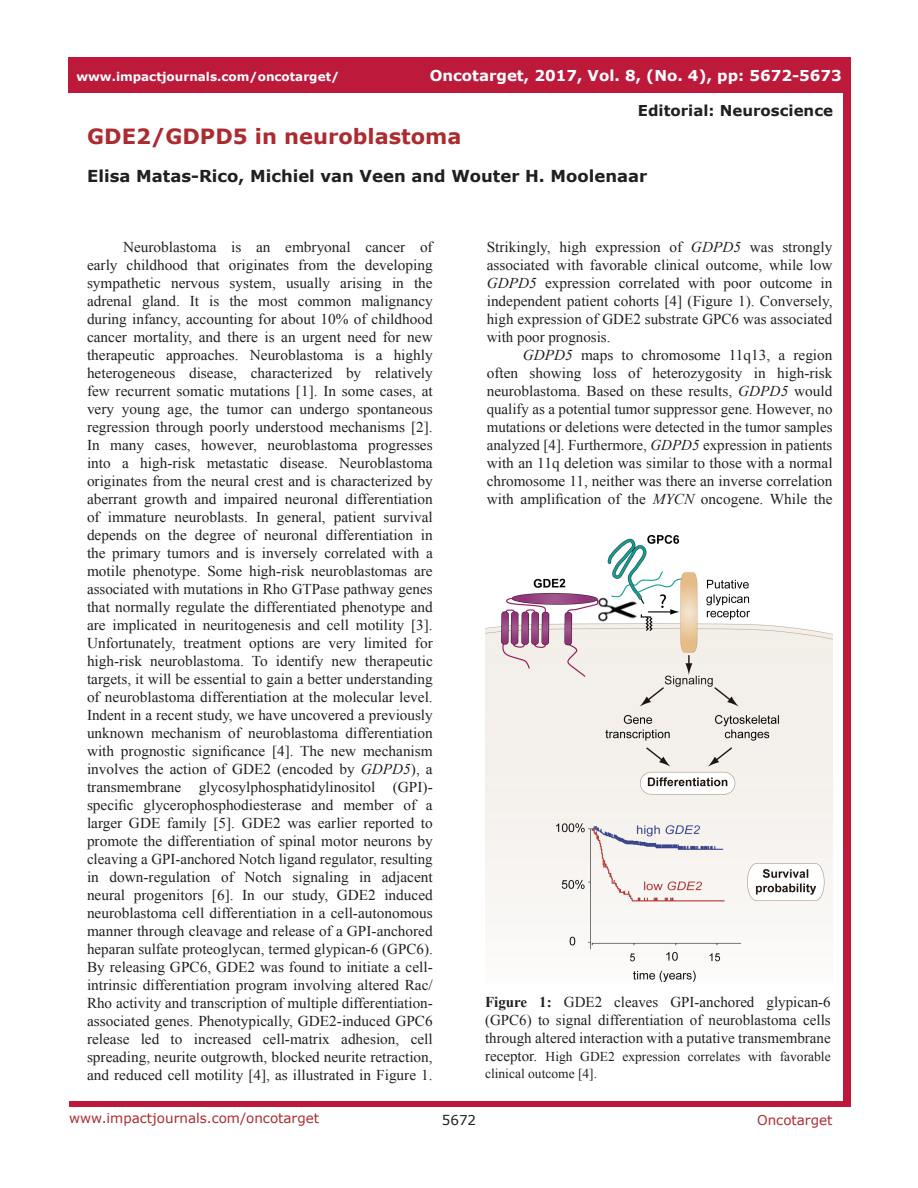
<style>
.page{position:relative;width:918px;height:1188px;background:#fff}
.page>*{position:absolute;margin:0;border:0;box-sizing:border-box;transform-origin:0 0}
.t1{font:700 21px "Verdana";color:#ac2b31}
.Authors{font:700 16.5px "Verdana";color:#221f22}
.BodyTextEditorial{font:15px/18px "Times New Roman";color:#221f22;text-align:justify}
.FigureText{font:15px/18px "Times New Roman";color:#221f22;text-align:justify}
.t2{font:700 15px "Verdana";color:#fff}
.t3{font:700 15px "Verdana";color:#231f20}
.FigureText-2{font:13.5px/16.2px "Times New Roman";color:#221f22}
.t4{font:13.5px "Verdana";color:#ac2b31}
.t5{font:13.5px "Verdana";color:#221f22}
.t6{font:700 12px "Verdana";color:#fff}
.s1{font-style:italic}
.s2{font-weight:700}
.s3{font-size:15px}
</style>
<div class="page">
<div style="left:69px;top:57px;width:781px;height:36px;background:#bd1a3b"></div>
<img style="left:485px;top:536px;width:347px;height:447px">
<p class="t6" style="left:76px;top:68px;width:264px">www.impactjournals.com/oncotarget/</p>
<p class="t2" style="left:430px;top:65px;width:414px">Oncotarget, 2017, Vol. 8, (No. 4), pp: 5672-5673</p>
<p class="t3" style="left:638px;top:100px;width:197px">Editorial: Neuroscience</p>
<p class="t1" style="left:87px;top:122px;width:376px">GDE2/GDPD5 in neuroblastoma</p>
<p class="Authors" style="left:87px;top:164px;width:561px">Elisa Matas-Rico, Michiel van Veen and Wouter H. Moolenaar</p>
<p class="BodyTextEditorial" style="left:87px;top:237px;width:347px;text-indent:36px">Neuroblastoma is an embryonal cancer of early childhood that originates from the developing sympathetic nervous system, usually arising in the adrenal gland. It is the most common malignancy during infancy, accounting for about 10% of childhood cancer mortality, and there is an urgent need for new therapeutic approaches. Neuroblastoma is a highly heterogeneous disease, characterized by relatively few recurrent somatic mutations [1]. In some cases, at very young age, the tumor can undergo spontaneous regression through poorly understood mechanisms [2].<br>In many cases, however, neuroblastoma progresses into a high-risk metastatic disease. Neuroblastoma originates from the neural crest and is characterized by aberrant growth and impaired neuronal differentiation of immature neuroblasts. In general, patient survival depends on the degree of neuronal differentiation in the primary tumors and is inversely correlated with a motile phenotype. Some high-risk neuroblastomas are associated with mutations in Rho GTPase pathway genes that normally regulate the differentiated phenotype and are implicated in neuritogenesis and cell motility [3].<br>Unfortunately, treatment options are very limited for high-risk neuroblastoma. To identify new therapeutic targets, it will be essential to gain a better understanding of neuroblastoma differentiation at the molecular level.<br>Indent in a recent study, we have uncovered a previously unknown mechanism of neuroblastoma differentiation with prognostic significance [4]. The new mechanism involves the action of GDE2 (encoded by <span class="s1">GDPD5</span>), a transmembrane glycosylphosphatidylinositol (GPI)- specific glycerophosphodiesterase and member of a larger GDE family [5]. GDE2 was earlier reported to promote the differentiation of spinal motor neurons by cleaving a GPI-anchored Notch ligand regulator, resulting in down-regulation of Notch signaling in adjacent neural progenitors [6]. In our study, GDE2 induced neuroblastoma cell differentiation in a cell-autonomous manner through cleavage and release of a GPI-anchored heparan sulfate proteoglycan, termed glypican-6 (GPC6).<br>By releasing GPC6, GDE2 was found to initiate a cell&shy;intrinsic differentiation program involving altered Rac/ Rho activity and transcription of multiple differentiation&shy;associated genes. Phenotypically, GDE2-induced GPC6 release led to increased cell-matrix adhesion, cell spreading, neurite outgrowth, blocked neurite retraction, and reduced cell motility [4], as illustrated in Figure 1.</p>
<p class="BodyTextEditorial" style="left:487px;top:237px;width:347px">Strikingly, high expression of <span class="s1">GDPD5</span> was strongly associated with favorable clinical outcome, while low <span class="s1">GDPD5</span> expression correlated with poor outcome in independent patient cohorts [4] (Figure 1). Conversely, high expression of GDE2 substrate GPC6 was associated with poor prognosis.</p>
<p class="BodyTextEditorial" style="left:487px;top:345px;width:347px;text-indent:36px"><span class="s1">GDPD5</span> maps to chromosome 11q13, a region often showing loss of heterozygosity in high-risk neuroblastoma. Based on these results, <span class="s1">GDPD5</span> would qualify as a potential tumor suppressor gene. However, no mutations or deletions were detected in the tumor samples analyzed [4]. Furthermore, <span class="s1">GDPD5</span> expression in patients with an 11q deletion was similar to those with a normal chromosome 11, neither was there an inverse correlation with amplification of the <span class="s1">MYCN</span> oncogene. While the</p>
<p class="FigureText" style="left:485px;top:993px;width:347px"><span class="s2">Figure 1:</span> GDE2 cleaves GPI-anchored glypican-6 (GPC6) to signal differentiation of neuroblastoma cells through altered interaction with a putative transmembrane</p>
<p class="FigureText-2" style="left:485px;top:1049px;width:347px"><span class="s3">receptor.</span> High GDE2 expression correlates with favorable clinical outcome [4].</p>
<p class="t4" style="left:69px;top:1109px;width:252px">www.impactjournals.com/oncotarget</p>
<p class="t5" style="left:442px;top:1111px;width:36px">5672</p>
<p class="t4" style="left:757px;top:1111px;width:77px">Oncotarget</p>
</div>
